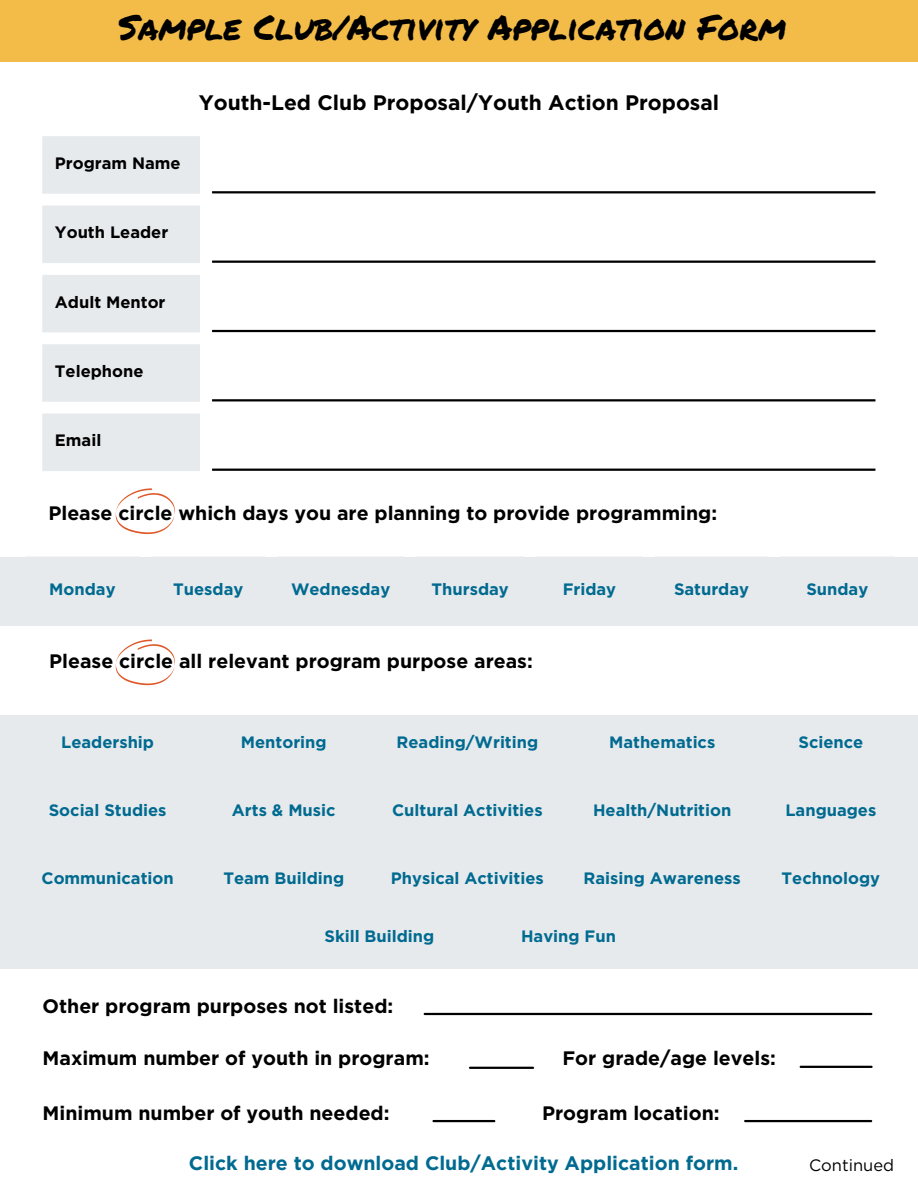
<style>
.page{position:relative;width:918px;height:1188px;background:#fff}
.page>*{position:absolute;margin:0;border:0;box-sizing:border-box;transform-origin:0 0}
.t1{font:34.65px "Permanent Marker";color:#000}
.t2{font:700 21px "Gotham";color:#000}
.t3{font:700 19.5px "Gotham";color:#000}
.t4{font:700 19.5px "Gotham";color:#006a90}
.t5{font:700 16.5px "Gotham";color:#006a90}
.t6{font:700 16.5px "Gotham";color:#000}
.t7{font:16.5px "Gotham";color:#000}
</style>
<div class="page">
<div style="left:0;top:0;width:918px;height:62px;background:#f3bc48"></div>
<svg style="left:43px;top:136px;width:157px;height:335px;background:#eaecef"></svg>
<svg style="left:212px;top:191px;width:664px;height:278px"></svg>
<hr style="left:212px;top:191px;width:663px;height:2px;background:#000">
<hr style="left:212px;top:261px;width:663px;height:2px;background:#000">
<hr style="left:212px;top:330px;width:663px;height:2px;background:#000">
<hr style="left:212px;top:399px;width:663px;height:2px;background:#000">
<hr style="left:212px;top:469px;width:663px;height:2px;background:#000">
<div style="left:0;top:557px;width:918px;height:68px;background:#e7eaed"></div>
<div style="left:0;top:716px;width:918px;height:253px;background:#e7eaed"></div>
<hr style="left:425px;top:1013px;width:446px;height:2px;background:#000">
<hr style="left:470px;top:1067px;width:63px;height:2px;background:#000">
<hr style="left:801px;top:1066px;width:71px;height:2px;background:#000">
<hr style="left:434px;top:1120px;width:60px;height:2px;background:#000">
<hr style="left:745px;top:1120px;width:126px;height:2px;background:#000">
<svg style="left:115px;top:488px;width:60px;height:46px"></svg>
<svg style="left:115px;top:639px;width:60px;height:47px"></svg>
<p class="t1" style="left:118px;top:2px;width:669px">Sample Club/Activity Application Form</p>
<p class="t6" style="left:55px;top:156px;width:127px">Program Name</p>
<p class="t2" style="left:199px;top:93px;width:522px">Youth-Led Club Proposal/Youth Action Proposal</p>
<p class="t6" style="left:55px;top:225px;width:115px">Youth Leader</p>
<p class="t6" style="left:55px;top:295px;width:112px">Adult Mentor</p>
<p class="t6" style="left:55px;top:364px;width:90px">Telephone</p>
<p class="t6" style="left:55px;top:433px;width:48px">Email</p>
<p class="t3" style="left:48px;top:505px;width:670px">Please circle which days you are planning to provide programming:</p>
<p class="t5" style="left:49px;top:582px;width:68px">Monday</p>
<p class="t5" style="left:173px;top:582px;width:72px">Tuesday</p>
<p class="t5" style="left:291px;top:582px;width:101px">Wednesday</p>
<p class="t5" style="left:432px;top:582px;width:79px">Thursday</p>
<p class="t5" style="left:563px;top:582px;width:55px">Friday</p>
<p class="t5" style="left:674px;top:582px;width:77px">Saturday</p>
<p class="t5" style="left:806px;top:582px;width:63px">Sunday</p>
<p class="t3" style="left:49px;top:653px;width:485px">Please circle all relevant program purpose areas:</p>
<p class="t5" style="left:61px;top:735px;width:94px">Leadership</p>
<p class="t5" style="left:241px;top:735px;width:87px">Mentoring</p>
<p class="t5" style="left:397px;top:735px;width:143px">Reading/Writing</p>
<p class="t5" style="left:609px;top:735px;width:108px">Mathematics</p>
<p class="t5" style="left:798px;top:735px;width:66px">Science</p>
<p class="t5" style="left:49px;top:803px;width:119px">Social Studies</p>
<p class="t5" style="left:232px;top:803px;width:105px">Arts &amp; Music</p>
<p class="t5" style="left:392px;top:803px;width:152px">Cultural Activities</p>
<p class="t5" style="left:593px;top:803px;width:140px">Health/Nutrition</p>
<p class="t5" style="left:785px;top:803px;width:92px">Languages</p>
<p class="t5" style="left:42px;top:871px;width:134px">Communication</p>
<p class="t5" style="left:223px;top:871px;width:122px">Team Building</p>
<p class="t5" style="left:391px;top:871px;width:154px">Physical Activities</p>
<p class="t5" style="left:584px;top:871px;width:159px">Raising Awareness</p>
<p class="t5" style="left:782px;top:871px;width:100px">Technology</p>
<p class="t5" style="left:324px;top:929px;width:111px">Skill Building</p>
<p class="t5" style="left:521px;top:929px;width:96px">Having Fun</p>
<p class="t3" style="left:43px;top:997px;width:352px">Other program purposes not listed:</p>
<p class="t3" style="left:43px;top:1050px;width:389px">Maximum number of youth in program:</p>
<p class="t3" style="left:563px;top:1050px;width:215px">For grade/age levels:</p>
<p class="t3" style="left:43px;top:1105px;width:348px">Minimum number of youth needed:</p>
<p class="t3" style="left:542px;top:1105px;width:179px">Program location:</p>
<p class="t4" style="left:189px;top:1155px;width:551px">Click here to download Club/Activity Application form.</p>
<p class="t7" style="left:809px;top:1158px;width:87px">Continued</p>
</div>
